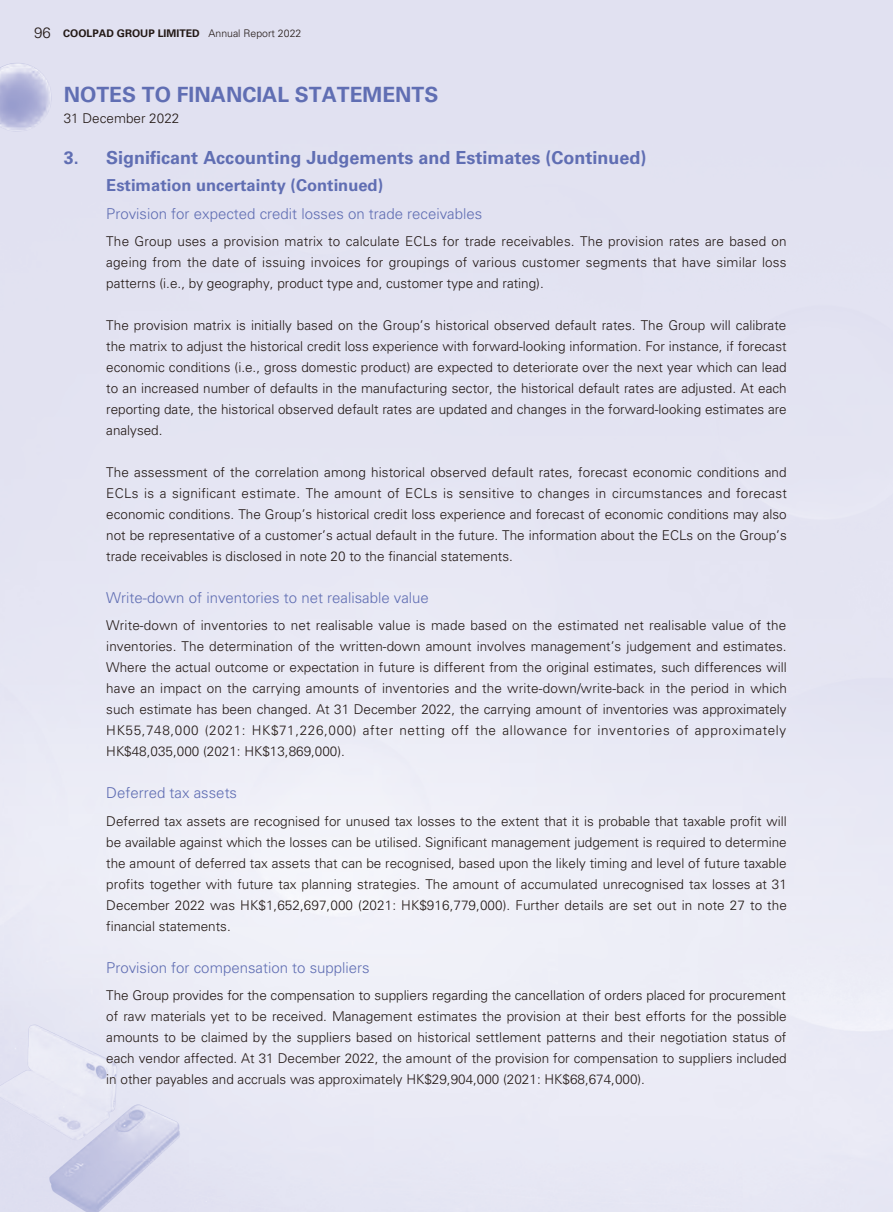
<style>
.page{position:relative;width:893px;height:1212px;background:#e5e5f3}
.page>*{position:absolute;margin:0;border:0;box-sizing:border-box;transform-origin:0 0}
.t1{font:700 21px "Univers LT Std";color:#606eb3}
.t2{font:700 18px "Univers LT Std";color:#606eb3}
.t3{font:700 16.5px "Univers LT Std";color:#606eb3}
.t4{font:300 15px "Univers LT Std";color:#606eb3}
.t5{font:300 13.5px/21px "Univers LT Std";color:#231916;text-align:justify}
.t6{font:700 10.5px "Univers LT Std";color:#231916}
.s1{font-weight:300;font-size:15px}
.s2{font-weight:300}
</style>
<div class="page">
<img style="left:0;top:1024px;width:180px;height:188px">
<img style="left:0;top:63px;width:52px;height:69px">
<p class="t6" style="left:34px;top:27px;width:269px"><span class="s1">96</span> COOLPAD GROUP LIMITED <span class="s2">Annual Report 2022</span></p>
<h1 class="t1" style="left:64px;top:83px;width:376px">NOTES TO FINANCIAL STATEMENTS</h1>
<p class="t5" style="left:64px;top:108px;width:117px">31 December 2022</p>
<h2 class="t2" style="left:64px;top:147px;width:584px">3. Significant Accounting Judgements and Estimates (Continued)</h2>
<p class="t3" style="left:106px;top:176px;width:278px">Estimation uncertainty (Continued)</p>
<p class="t4" style="left:106px;top:204px;width:377px">Provision for expected credit losses on trade receivables</p>
<p class="t5" style="left:106px;top:231px;width:682px">The Group uses a provision matrix to calculate ECLs for trade receivables. The provision rates are based on ageing from the date of issuing invoices for groupings of various customer segments that have similar loss patterns (i.e., by geography, product type and, customer type and rating).</p>
<p class="t5" style="left:106px;top:315px;width:682px">The provision matrix is initially based on the Group’s historical observed default rates. The Group will calibrate the matrix to adjust the historical credit loss experience with forward-looking information. For instance, if forecast economic conditions (i.e., gross domestic product) are expected to deteriorate over the next year which can lead to an increased number of defaults in the manufacturing sector, the historical default rates are adjusted. At each reporting date, the historical observed default rates are updated and changes in the forward-looking estimates are analysed.</p>
<p class="t5" style="left:106px;top:462px;width:682px">The assessment of the correlation among historical observed default rates, forecast economic conditions and ECLs is a significant estimate. The amount of ECLs is sensitive to changes in circumstances and forecast economic conditions. The Group’s historical credit loss experience and forecast of economic conditions may also not be representative of a customer’s actual default in the future. The information about the ECLs on the Group’s trade receivables is disclosed in note 20 to the financial statements.</p>
<p class="t4" style="left:106px;top:589px;width:324px">Write-down of inventories to net realisable value</p>
<p class="t5" style="left:106px;top:615px;width:682px">Write-down of inventories to net realisable value is made based on the estimated net realisable value of the inventories. The determination of the written-down amount involves management’s judgement and estimates.<br>Where the actual outcome or expectation in future is different from the original estimates, such differences will have an impact on the carrying amounts of inventories and the write-down/write-back in the period in which such estimate has been changed. At 31 December 2022, the carrying amount of inventories was approximately HK55,748,000 (2021: HK$71,226,000) after netting off the allowance for inventories of approximately HK$48,035,000 (2021: HK$13,869,000).</p>
<p class="t4" style="left:106px;top:784px;width:132px">Deferred tax assets</p>
<p class="t5" style="left:106px;top:810px;width:682px">Deferred tax assets are recognised for unused tax losses to the extent that it is probable that taxable profit will be available against which the losses can be utilised. Significant management judgement is required to determine the amount of deferred tax assets that can be recognised, based upon the likely timing and level of future taxable profits together with future tax planning strategies. The amount of accumulated unrecognised tax losses at 31<br>December 2022 was HK$1,652,697,000 (2021: HK$916,779,000). Further details are set out in note 27 to the financial statements.</p>
<p class="t4" style="left:106px;top:958px;width:265px">Provision for compensation to suppliers</p>
<p class="t5" style="left:106px;top:985px;width:682px">The Group provides for the compensation to suppliers regarding the cancellation of orders placed for procurement of raw materials yet to be received. Management estimates the provision at their best efforts for the possible amounts to be claimed by the suppliers based on historical settlement patterns and their negotiation status of each vendor affected. At 31 December 2022, the amount of the provision for compensation to suppliers included in other payables and accruals was approximately HK$29,904,000 (2021: HK$68,674,000).</p>
</div>
